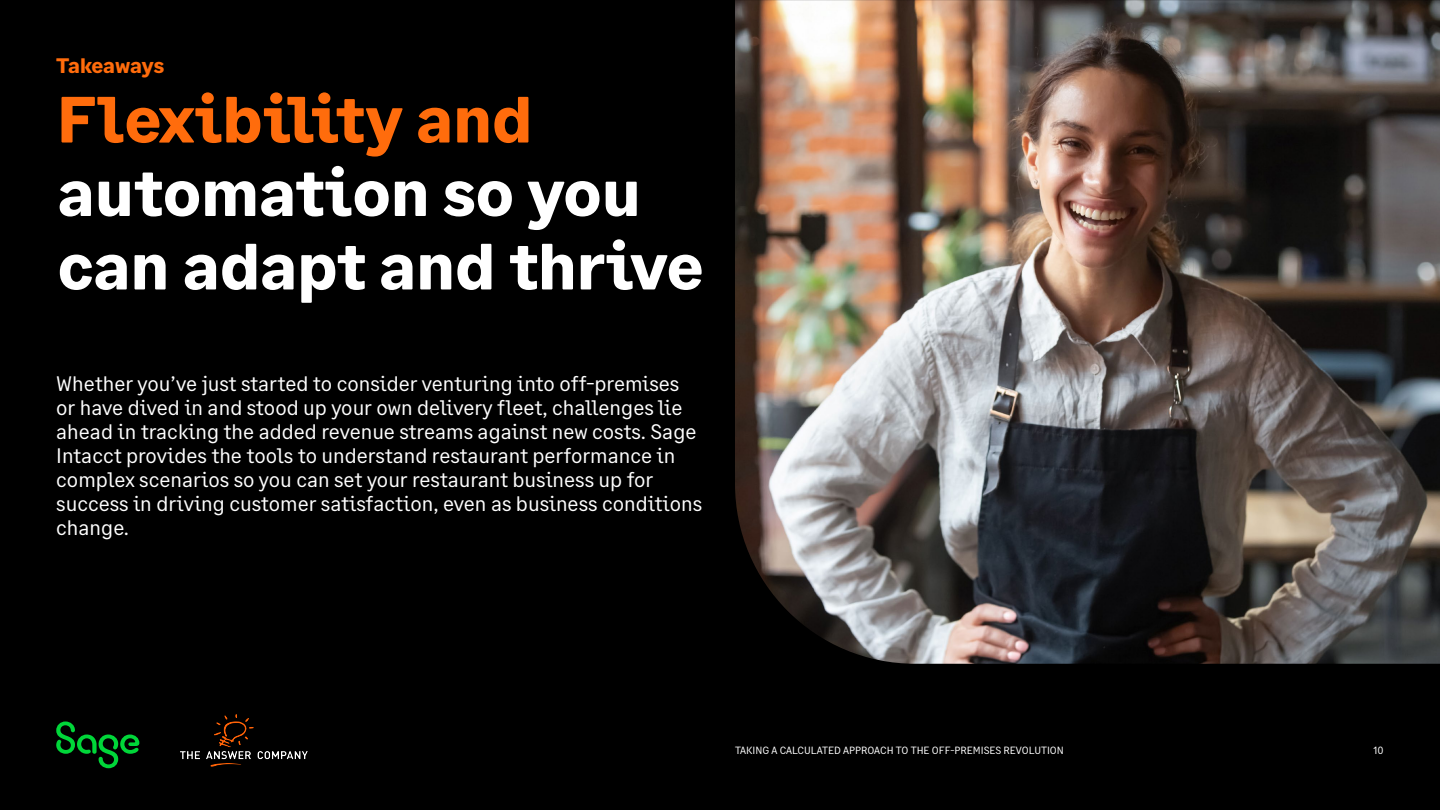
<style>
.page{position:relative;width:1440px;height:810px;background:#000}
.page>*{position:absolute;margin:0;border:0;box-sizing:border-box;transform-origin:0 0}
.t1{font:700 65.25px/73.5px "Sage Text";color:#fff}
.t2{font:700 65.25px "Sage Text";color:#ff6c0c}
.t3{font:21px/24px "Sage Text";color:#fff}
.t4{font:700 21px "Sage Text";letter-spacing:-.01em;color:#ff6c0c}
.t5{font:10.5px "Sage Text";color:#fff}
</style>
<div class="page">
<img style="left:735px;top:0;width:705px;height:664px">
<svg style="left:56px;top:722px;width:83px;height:46px"></svg>
<img style="left:180px;top:715px;width:127px;height:51px">
<p class="t4" style="left:56px;top:53px;width:109px">Takeaways</p>
<h1 class="t2" style="left:57px;top:79px;width:477px">Flexibility and</h1>
<h1 class="t1" style="left:58px;top:158px;width:648px">automation so you can adapt and thrive</h1>
<p class="t3" style="left:56px;top:372px;width:647px">Whether you’ve just started to consider venturing into off-premises or have dived in and stood up your own delivery fleet, challenges lie ahead in tracking the added revenue streams against new costs. Sage Intacct provides the tools to understand restaurant performance in complex scenarios so you can set your restaurant business up for success in driving customer satisfaction, even as business conditions change.</p>
<p class="t5" style="left:735px;top:744px;width:330px">TAKING A CALCULATED APPROACH TO THE OFF-PREMISES REVOLUTION</p>
<p class="t5" style="left:1374px;top:744px;width:12px">10</p>
</div>
